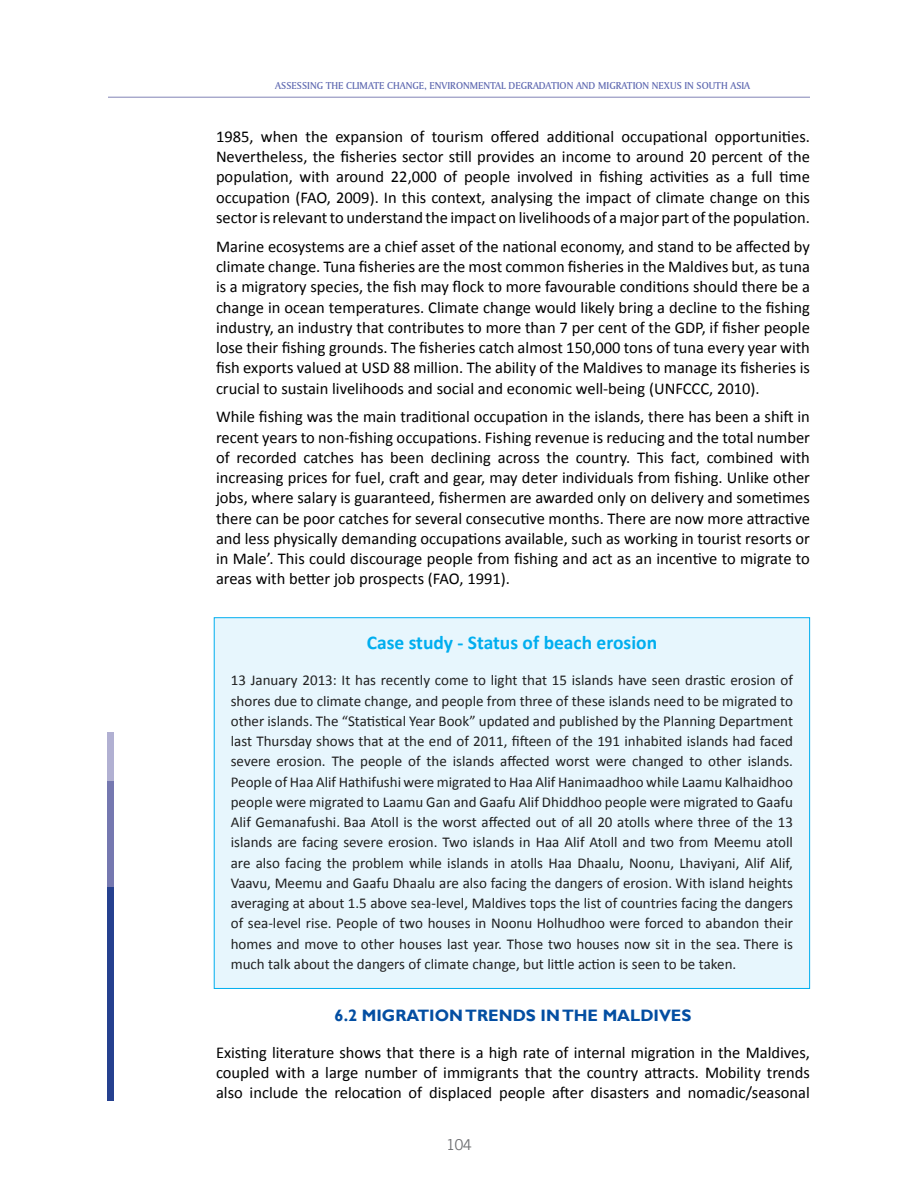
<style>
.page{position:relative;width:918px;height:1188px;background:#fff}
.page>*{position:absolute;margin:0;border:0;box-sizing:border-box;transform-origin:0 0}
.t1{font:700 19.5px "Calibri";color:#00aeef}
.t2{font:16.5px/20.2px "Calibri";color:#000;text-align:justify}
.t3{font:700 16.5px "Gill Sans";color:#034ea2}
.t4{font:15px/20.2px "Calibri";color:#202020;text-align:justify}
.t5{font:15px "Trade Gothic";color:#6d6e71}
.t6{font:10.5px "Amerigo BT Medium A";color:#606ab1}
</style>
<div class="page">
<hr style="left:108px;top:97px;width:702px;height:1px;background:#8889ba">
<div style="left:108px;top:886px;width:6px;height:215px;background:#25408f"></div>
<div style="left:108px;top:777px;width:6px;height:110px;background:#7578b0"></div>
<div style="left:108px;top:732px;width:6px;height:49px;background:#b1b0d2"></div>
<div style="left:214px;top:618px;width:596px;height:370px;background:#e7f6fd"></div>
<p class="t6" style="left:275px;top:79px;width:477px">ASSESSING THE CLIMATE CHANGE, ENVIRONMENTAL DEGRADATION AND MIGRATION NEXUS IN SOUTH ASIA</p>
<p class="t2" style="left:216px;top:126px;width:596px">1985, when the expansion of tourism offered additional occupational opportunities.<br>Nevertheless, the fisheries sector still provides an income to around 20 percent of the population, with around 22,000 of people involved in fishing activities as a full time occupation (FAO, 2009). In this context, analysing the impact of climate change on this sector is relevant to understand the impact on livelihoods of a major part of the population.</p>
<p class="t2" style="left:216px;top:236px;width:596px">Marine ecosystems are a chief asset of the national economy, and stand to be affected by climate change. Tuna fisheries are the most common fisheries in the Maldives but, as tuna is a migratory species, the fish may flock to more favourable conditions should there be a change in ocean temperatures. Climate change would likely bring a decline to the fishing industry, an industry that contributes to more than 7 per cent of the GDP, if fisher people lose their fishing grounds. The fisheries catch almost 150,000 tons of tuna every year with fish exports valued at USD 88 million. The ability of the Maldives to manage its fisheries is crucial to sustain livelihoods and social and economic well-being (UNFCCC, 2010).</p>
<p class="t2" style="left:216px;top:407px;width:596px">While fishing was the main traditional occupation in the islands, there has been a shift in recent years to non-fishing occupations. Fishing revenue is reducing and the total number of recorded catches has been declining across the country. This fact, combined with increasing prices for fuel, craft and gear, may deter individuals from fishing. Unlike other jobs, where salary is guaranteed, fishermen are awarded only on delivery and sometimes there can be poor catches for several consecutive months. There are now more attractive and less physically demanding occupations available, such as working in tourist resorts or in Male’. This could discourage people from fishing and act as an incentive to migrate to areas with better job prospects (FAO, 1991).</p>
<p class="t1" style="left:367px;top:630px;width:292px">Case study - Status of beach erosion</p>
<p class="t4" style="left:231px;top:670px;width:564px">13 January 2013: It has recently come to light that 15 islands have seen drastic erosion of shores due to climate change, and people from three of these islands need to be migrated to other islands. The “Statistical Year Book” updated and published by the Planning Department last Thursday shows that at the end of 2011, fifteen of the 191 inhabited islands had faced severe erosion. The people of the islands affected worst were changed to other islands.<br>People of Haa Alif Hathifushi were migrated to Haa Alif Hanimaadhoo while Laamu Kalhaidhoo people were migrated to Laamu Gan and Gaafu Alif Dhiddhoo people were migrated to Gaafu Alif Gemanafushi. Baa Atoll is the worst affected out of all 20 atolls where three of the 13 islands are facing severe erosion. Two islands in Haa Alif Atoll and two from Meemu atoll are also facing the problem while islands in atolls Haa Dhaalu, Noonu, Lhaviyani, Alif Alif, Vaavu, Meemu and Gaafu Dhaalu are also facing the dangers of erosion. With island heights averaging at about 1.5 above sea-level, Maldives tops the list of countries facing the dangers of sea-level rise. People of two houses in Noonu Holhudhoo were forced to abandon their homes and move to other houses last year. Those two houses now sit in the sea. There is much talk about the dangers of climate change, but little action is seen to be taken.</p>
<p class="t3" style="left:335px;top:1006px;width:358px">6.2 MIGRATION TRENDS IN THE MALDIVES</p>
<p class="t2" style="left:216px;top:1042px;width:596px">Existing literature shows that there is a high rate of internal migration in the Maldives, coupled with a large number of immigrants that the country attracts. Mobility trends also include the relocation of displaced people after disasters and nomadic/seasonal</p>
<p class="t5" style="left:446px;top:1136px;width:27px">104</p>
</div>
